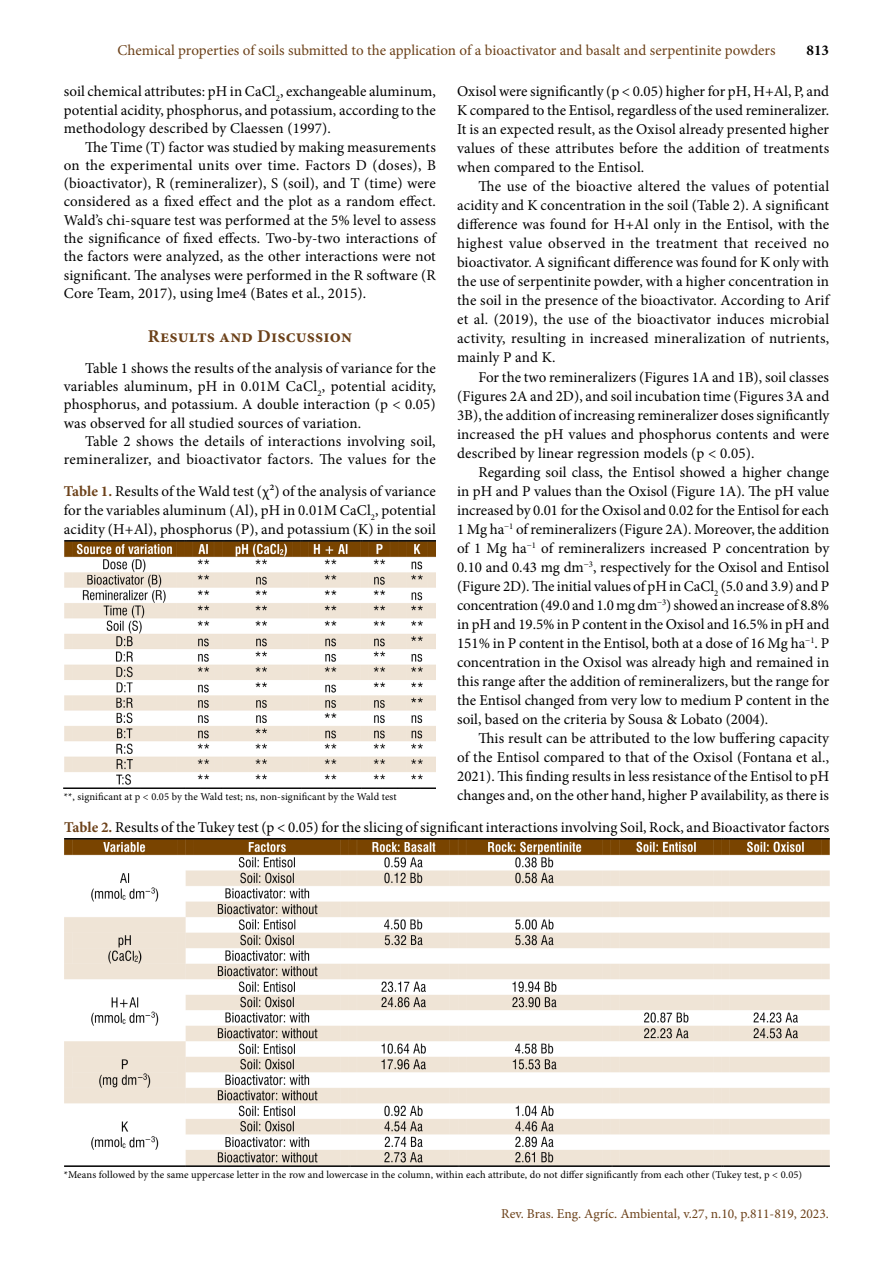
<style>
.page{position:relative;width:893px;height:1263px;background:#fff}
.page>*{position:absolute;margin:0;border:0;box-sizing:border-box;transform-origin:0 0}
.t1{font:700 18px "Minion Pro";letter-spacing:.01em;color:#6c4119}
.t2{font:15px/19px "Minion Pro";letter-spacing:.01em;color:#000;text-align:justify}
.t3{font:15px "Minion Pro";color:#6c4119}
.t4{font:700 15px "Minion Pro";color:#000}
.t5{font:13.5px "Minion Pro";color:#6c4119}
.t6{font:10.5px "Minion Pro";letter-spacing:.01em;color:#000}
.s1{font-weight:700;color:#6c4119}
</style>
<div class="page">
<img style="left:64px;top:839px;width:765px;height:327px">
<img style="left:64px;top:540px;width:372px;height:248px">
<p class="t3" style="left:117px;top:40px;width:660px">Chemical properties of soils submitted to the application of a bioactivator and basalt and serpentinite powders</p>
<p class="t4" style="left:806px;top:40px;width:24px">813</p>
<p class="t2" style="left:64px;top:82px;width:373px;line-height:18.6px">soil chemical attributes: pH in CaCl<sub>2</sub>, exchangeable aluminum, potential acidity, phosphorus, and potassium, according to the methodology described by Claessen (1997).</p>
<p class="t2" style="left:64px;top:138px;width:374px;line-height:18.3px;text-indent:21px">The Time (T) factor was studied by making measurements on the experimental units over time. Factors D (doses), B (bioactivator), R (remineralizer), S (soil), and T (time) were considered as a fixed effect and the plot as a random effect.<br>Wald’s chi-square test was performed at the 5% level to assess the significance of fixed effects. Two-by-two interactions of the factors were analyzed, as the other interactions were not significant. The analyses were performed in the R software (R Core Team, 2017), using lme4 (Bates et al., 2015).</p>
<p class="t1" style="left:148px;top:323px;width:206px">Results and Discussion</p>
<p class="t2" style="left:64px;top:359px;width:374px;line-height:18.3px;text-indent:21px">Table 1 shows the results of the analysis of variance for the variables aluminum, pH in 0.01M CaCl<sub>2</sub>, potential acidity, phosphorus, and potassium. A double interaction (p &lt; 0.05) was observed for all studied sources of variation.</p>
<p class="t2" style="left:64px;top:432px;width:374px;line-height:18.3px;text-align:right">Table 2 shows the details of interactions involving soil, remineralizer, and bioactivator factors. The values for the</p>
<p class="t2" style="left:64px;top:482px;width:374px"><span class="s1">Table 1.</span> Results of the Wald test (χ²) of the analysis of variance for the variables aluminum (Al), pH in 0.01M CaCl<sub>2</sub>, potential acidity (H+Al), phosphorus (P), and potassium (K) in the soil</p>
<p class="t6" style="left:64px;top:790px;width:334px">**, significant at p &lt; 0.05 by the Wald test; ns, non-significant by the Wald test</p>
<p class="t2" style="left:457px;top:82px;width:374px">Oxisol were significantly (p &lt; 0.05) higher for pH, H+Al, P, and K compared to the Entisol, regardless of the used remineralizer.<br>It is an expected result, as the Oxisol already presented higher values of these attributes before the addition of treatments when compared to the Entisol.</p>
<p class="t2" style="left:457px;top:177px;width:374px;text-indent:21px">The use of the bioactive altered the values of potential acidity and K concentration in the soil (Table 2). A significant difference was found for H+Al only in the Entisol, with the highest value observed in the treatment that received no bioactivator. A significant difference was found for K only with the use of serpentinite powder, with a higher concentration in the soil in the presence of the bioactivator. According to Arif et al. (2019), the use of the bioactivator induces microbial activity, resulting in increased mineralization of nutrients, mainly P and K.</p>
<p class="t2" style="left:457px;top:367px;width:374px;text-indent:21px">For the two remineralizers (Figures 1A and 1B), soil classes (Figures 2A and 2D), and soil incubation time (Figures 3A and 3B), the addition of increasing remineralizer doses significantly increased the pH values and phosphorus contents and were described by linear regression models (p &lt; 0.05).</p>
<p class="t2" style="left:457px;top:462px;width:374px;text-indent:21px">Regarding soil class, the Entisol showed a higher change in pH and P values than the Oxisol (Figure 1A). The pH value increased by 0.01 for the Oxisol and 0.02 for the Entisol for each 1 Mg ha<sup>−1</sup> of remineralizers (Figure 2A). Moreover, the addition of 1 Mg ha<sup>−1</sup> of remineralizers increased P concentration by 0.10 and 0.43 mg dm<sup>−3</sup>, respectively for the Oxisol and Entisol (Figure 2D). The initial values of pH in CaCl<sub>2</sub> (5.0 and 3.9) and P concentration (49.0 and 1.0 mg dm<sup>−3</sup>) showed an increase of 8.8% in pH and 19.5% in P content in the Oxisol and 16.5% in pH and 151% in P content in the Entisol, both at a dose of 16 Mg ha<sup>−1</sup>. P concentration in the Oxisol was already high and remained in this range after the addition of remineralizers, but the range for the Entisol changed from very low to medium P content in the soil, based on the criteria by Sousa &amp; Lobato (2004).</p>
<p class="t2" style="left:457px;top:729px;width:374px;text-indent:21px">This result can be attributed to the low buffering capacity of the Entisol compared to that of the Oxisol (Fontana et al., 2021). This finding results in less resistance of the Entisol to pH changes and, on the other hand, higher P availability, as there is</p>
<p class="t2" style="left:64px;top:818px;width:767px"><span class="s1">Table 2.</span> Results of the Tukey test (p &lt; 0.05) for the slicing of significant interactions involving Soil, Rock, and Bioactivator factors</p>
<p class="t6" style="left:64px;top:1167px;width:740px">*Means followed by the same uppercase letter in the row and lowercase in the column, within each attribute, do not differ significantly from each other (Tukey test, p &lt; 0.05)</p>
<p class="t5" style="left:501px;top:1204px;width:329px">Rev. Bras. Eng. Agríc. Ambiental, v.27, n.10, p.811-819, 2023.</p>
</div>
